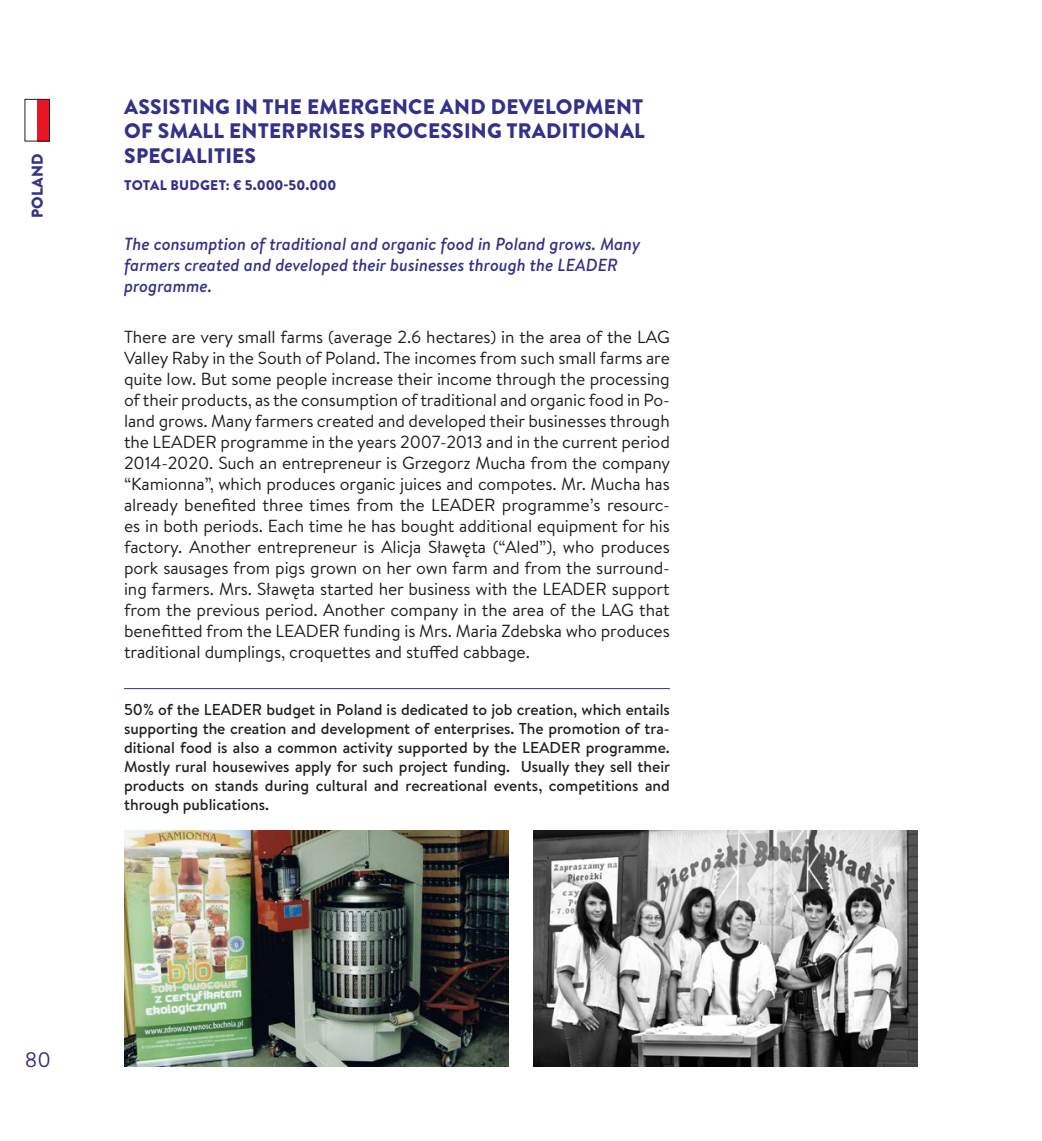
<style>
.page{position:relative;width:1042px;height:1141px;background:#fff}
.page>*{position:absolute;margin:0;border:0;box-sizing:border-box;transform-origin:0 0}
.t1{font:900 21px/24.5px "Brandon Text";letter-spacing:.01em;color:#33318a;text-align:justify}
.t2{font:21px "Brandon Text";color:#33318a}
.t3{font:17.5px/21px "Brandon Text";letter-spacing:-.005em;color:#241f1f;text-align:justify}
.t4{font:italic 500 17.5px/21px "Brandon Text";color:#33318a}
.t5{font:500 15.75px/18.9px "Brandon Text";color:#241f1f;text-align:justify}
.t6{font:900 15.75px "Brandon Text";letter-spacing:.01em;color:#33318a}
.t7{font:900 14px "Brandon Text";letter-spacing:.005em;color:#33318a}
</style>
<div class="page">
<hr style="left:124px;top:688px;width:546px;height:1px;background:#33318a">
<img style="left:124px;top:831px;width:385px;height:236px">
<img style="left:533px;top:831px;width:385px;height:236px">
<img style="left:37px;top:101px;width:11px;height:38px">
<div style="left:25px;top:99px;width:25px;height:42px;border:1px solid #241f1f"></div>
<p class="t6" style="left:26px;top:218px;width:66px;rotate:-90deg">POLAND</p>
<p class="t1" style="left:124px;top:94px;width:522px">ASSISTING IN THE EMERGENCE AND DEVELOPMENT OF SMALL ENTERPRISES PROCESSING TRADITIONAL SPECIALITIES</p>
<p class="t7" style="left:124px;top:175px;width:214px">TOTAL BUDGET: € 5.000-50.000</p>
<p class="t4" style="left:124px;top:233px;width:518px">The consumption of traditional and organic food in Poland grows. Many farmers created and developed their businesses through the LEADER programme.</p>
<p class="t3" style="left:124px;top:326px;width:548px">There are very small farms (average 2.6 hectares) in the area of the LAG Valley Raby in the South of Poland. The incomes from such small farms are quite low. But some people increase their income through the processing of their products, as the consumption of traditional and organic food in Po&shy;land grows. Many farmers created and developed their businesses through the LEADER programme in the years 2007-2013 and in the current period 2014-2020. Such an entrepreneur is Grzegorz Mucha from the company “Kamionna”, which produces organic juices and compotes. Mr. Mucha has already benefited three times from the LEADER programme’s resourc&shy;es in both periods. Each time he has bought additional equipment for his factory. Another entrepreneur is Alicja Sławęta (“Aled”), who produces pork sausages from pigs grown on her own farm and from the surround&shy;ing farmers. Mrs. Sławęta started her business with the LEADER support from the previous period. Another company in the area of the LAG that benefitted from the LEADER funding is Mrs. Maria Zdebska who produces traditional dumplings, croquettes and stuffed cabbage.</p>
<p class="t5" style="left:124px;top:700px;width:548px">50% of the LEADER budget in Poland is dedicated to job creation, which entails supporting the creation and development of enterprises. The promotion of tra&shy;ditional food is also a common activity supported by the LEADER programme.<br>Mostly rural housewives apply for such project funding. Usually they sell their products on stands during cultural and recreational events, competitions and through publications.</p>
<p class="t2" style="left:25px;top:1045px;width:28px">80</p>
</div>
